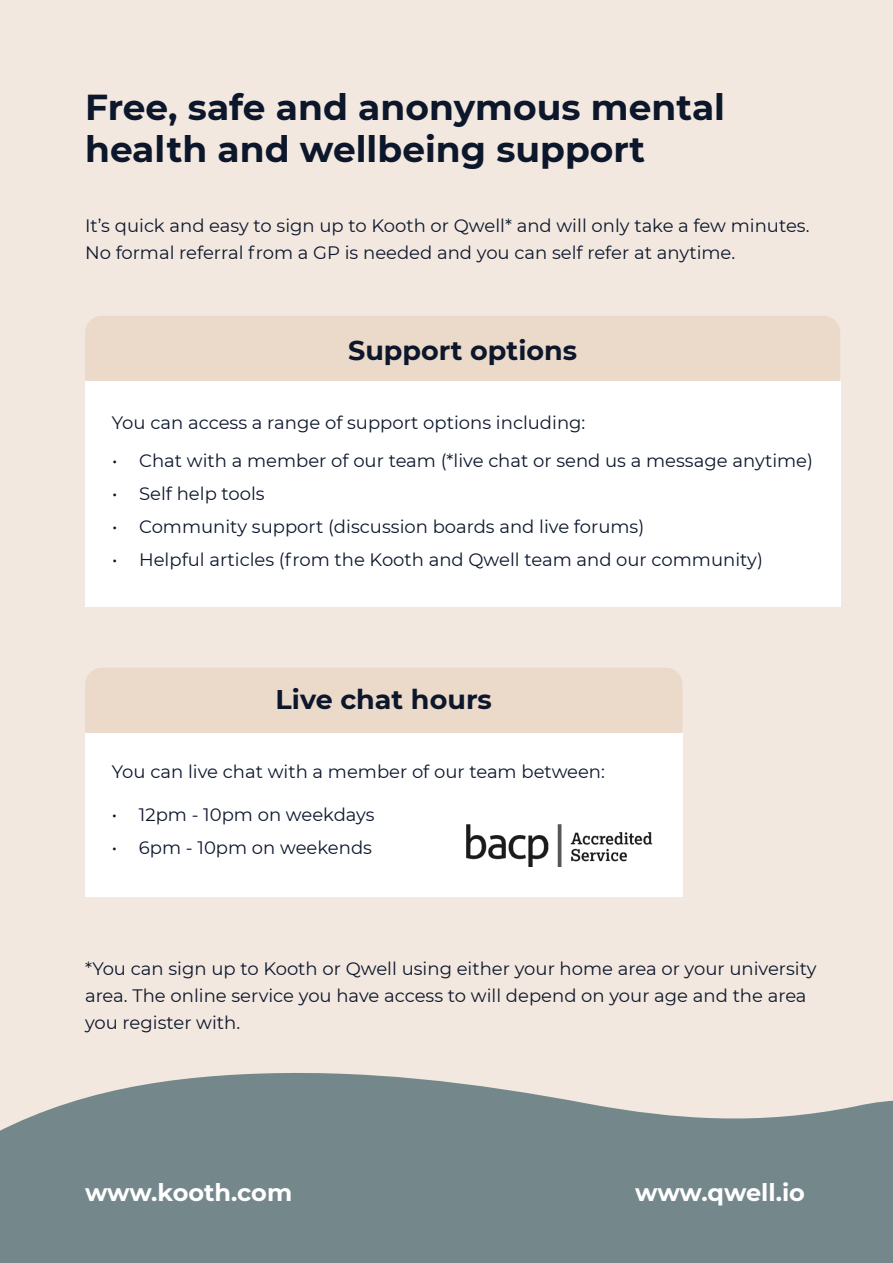
<style>
.page{position:relative;width:893px;height:1263px;background:#f2e8df}
.page>*{position:absolute;margin:0;border:0;box-sizing:border-box;transform-origin:0 0}
.t1{font:700 36px/42px "Montserrat";color:#0d172c}
.t2{font:700 27px "Montserrat";color:#0d172c}
.t3{font:700 24px "Montserrat";color:#fff}
.t4{font:18px/27px "Montserrat";color:#0d172c}
</style>
<div class="page">
<svg style="left:0;top:1073px;width:893px;height:190px;fill:#74888c"></svg>
<div style="left:85px;top:316px;width:755px;height:78px;background:#ebd9c9;border-radius:17px"></div>
<div style="left:85px;top:381px;width:755px;height:225px;background:#fff"></div>
<div style="left:85px;top:668px;width:597px;height:78px;background:#ebd9c9;border-radius:17px"></div>
<div style="left:85px;top:733px;width:597px;height:163px;background:#fff"></div>
<img style="left:466px;top:825px;width:187px;height:41px">
<h1 class="t1" style="left:85px;top:84px;width:642px">Free, safe and anonymous mental health and wellbeing support</h1>
<p class="t4" style="left:85px;top:211px;width:726px">It’s quick and easy to sign up to Kooth or Qwell* and will only take a few minutes.<br>No formal referral from a GP is needed and you can self refer at anytime.</p>
<h2 class="t2" style="left:348px;top:331px;width:231px">Support options</h2>
<p class="t4" style="left:112px;top:408px;width:475px">You can access a range of support options including:</p>
<p class="t4" style="left:112px;top:447px;width:702px">• Chat with a member of our team (*live chat or send us a message anytime)</p>
<p class="t4" style="left:112px;top:480px;width:154px">• Self help tools</p>
<p class="t4" style="left:112px;top:513px;width:534px">• Community support (discussion boards and live forums)</p>
<p class="t4" style="left:112px;top:546px;width:652px">• Helpful articles (from the Kooth and Qwell team and our community)</p>
<h2 class="t2" style="left:276px;top:680px;width:218px">Live chat hours</h2>
<p class="t4" style="left:112px;top:757px;width:494px">You can live chat with a member of our team between:</p>
<p class="t4" style="left:112px;top:800px;width:264px">• 12pm - 10pm on weekdays</p>
<p class="t4" style="left:112px;top:833px;width:262px">• 6pm - 10pm on weekends</p>
<p class="t4" style="left:85px;top:954px;width:733px">*You can sign up to Kooth or Qwell using either your home area or your university area. The online service you have access to will depend on your age and the area you register with.</p>
<h3 class="t3" style="left:85px;top:1175px;width:209px">www.kooth.com</h3>
<h3 class="t3" style="left:635px;top:1175px;width:171px">www.qwell.io</h3>
</div>
